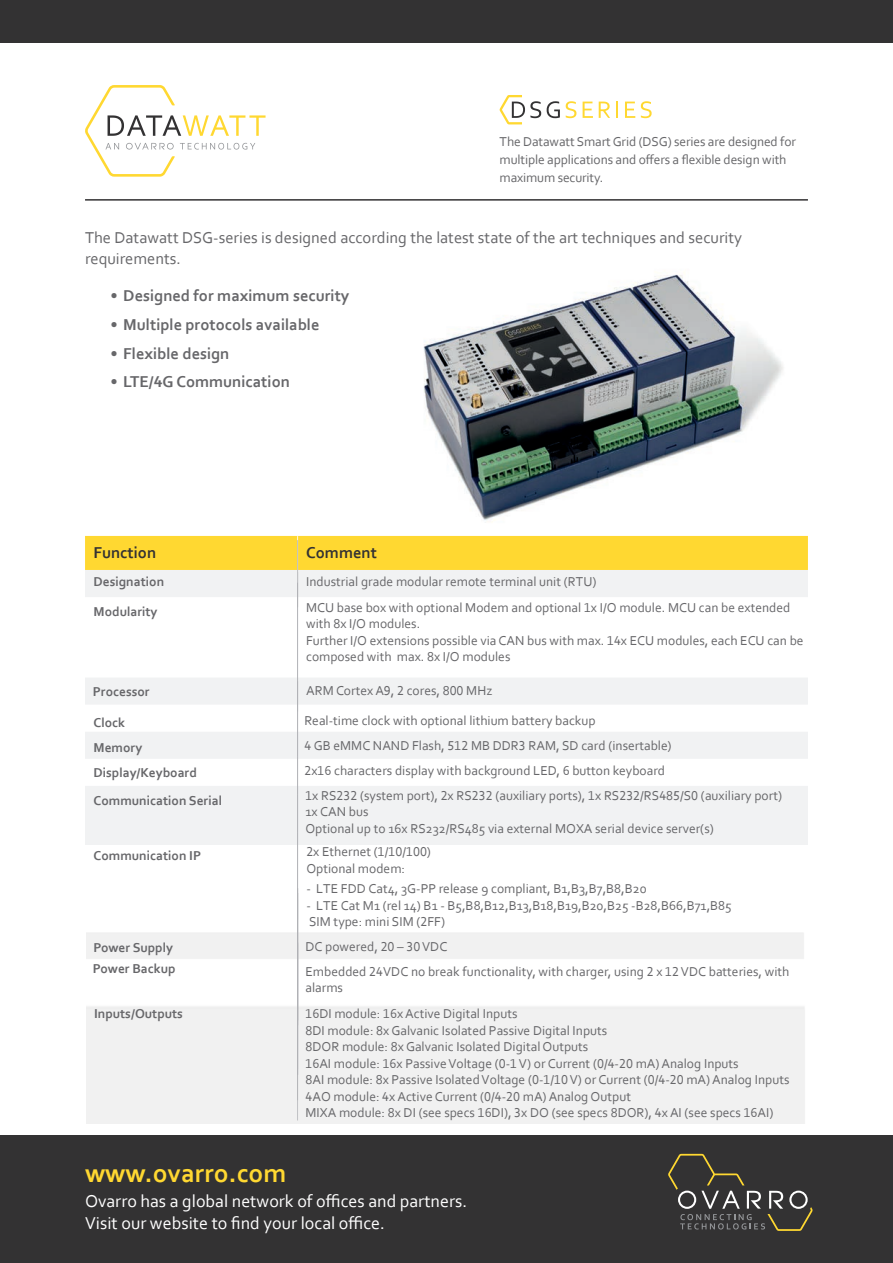
<style>
.page{position:relative;width:893px;height:1263px;background:#fff}
.page>*{position:absolute;margin:0;border:0;box-sizing:border-box;transform-origin:0 0}
.t1{font:700 27px "Corbel";color:#ffd831}
.t2{font:18px/21.6px "Corbel";color:#fff}
.t3{font:16.5px/21px "Corbel";color:#67676a}
.t4{font:700 16.5px "Corbel";color:#67676a}
.t5{font:700 16.5px "Corbel";color:#333233}
.t6{font:13.5px/16.5px "Corbel";color:#67676a}
.t7{font:700 13.5px/25.2px "Corbel";color:#67676a}
</style>
<div class="page">
<img style="left:423px;top:272px;width:360px;height:250px">
<hr style="left:85px;top:199px;width:723px;height:2px;background:#333233">
<svg style="left:85px;top:85px;width:181px;height:92px"></svg>
<svg style="left:500px;top:95px;width:41px;height:29px"></svg>
<svg style="left:547px;top:101px;width:13px;height:17px"></svg>
<svg style="left:566px;top:101px;width:10px;height:17px"></svg>
<svg style="left:583px;top:102px;width:10px;height:16px"></svg>
<svg style="left:599px;top:102px;width:11px;height:16px"></svg>
<svg style="left:616px;top:102px;width:2px;height:16px"></svg>
<svg style="left:625px;top:102px;width:10px;height:16px"></svg>
<svg style="left:641px;top:101px;width:11px;height:17px"></svg>
<div style="left:85px;top:536px;width:723px;height:34px;background:#ffd831"></div>
<svg style="left:85px;top:570px;width:723px;height:274px;fill:#f1f2f3"></svg>
<div style="left:0;top:0;width:893px;height:43px;background:#333233"></div>
<div style="left:0;top:1135px;width:893px;height:128px;background:#333233"></div>
<svg style="left:668px;top:1154px;width:144px;height:77px"></svg>
<hr style="left:297px;top:900px;width:2px;height:220px;background:#b0b1b5">
<hr style="left:297px;top:536px;width:1px;height:47px;background:#fff">
<hr style="left:296px;top:540px;width:3px;height:560px;background:#b0b1b5">
<p class="t6" style="left:500px;top:133px;width:298px;line-height:18px">The Datawatt Smart Grid (DSG) series are designed for multiple applications and offers a flexible design with maximum security.</p>
<p class="t3" style="left:85px;top:227px;width:658px">The Datawatt DSG-series is designed according the latest state of the art techniques and security requirements.</p>
<p class="t4" style="left:111px;top:285px;width:240px">• Designed for maximum security</p>
<p class="t4" style="left:111px;top:314px;width:211px">• Multiple protocols available</p>
<p class="t4" style="left:111px;top:343px;width:120px">• Flexible design</p>
<p class="t4" style="left:111px;top:372px;width:181px">• LTE/4G Communication</p>
<p class="t5" style="left:94px;top:542px;width:64px">Function</p>
<p class="t5" style="left:306px;top:542px;width:72px">Comment</p>
<p class="t7" style="left:94px;top:569px;width:72px">Designation</p>
<p class="t6" style="left:306px;top:573px;width:292px">Industrial grade modular remote terminal unit (RTU)</p>
<p class="t7" style="left:94px;top:599px;width:66px">Modularity</p>
<p class="t6" style="left:306px;top:598px;width:486px">MCU base box with optional Modem and optional 1x I/O module. MCU can be extended with 8x I/O modules.</p>
<p class="t6" style="left:306px;top:631px;width:499px">Further I/O extensions possible via CAN bus with max. 14x ECU modules, each ECU can be composed with max. 8x I/O modules</p>
<p class="t7" style="left:93px;top:678px;width:58px">Processor</p>
<p class="t6" style="left:306px;top:682px;width:188px">ARM Cortex A9, 2 cores, 800 MHz</p>
<p class="t7" style="left:94px;top:710px;width:105px">Clock<br>Memory<br>Display/Keyboard</p>
<p class="t6" style="left:305px;top:707px;width:368px;line-height:25.2px">Real-time clock with optional lithium battery backup<br>4 GB eMMC NAND Flash, 512 MB DDR3 RAM, SD card (insertable)<br>2x16 characters display with background LED, 6 button keyboard</p>
<p class="t7" style="left:94px;top:787px;width:130px">Communication Serial</p>
<p class="t6" style="left:305px;top:787px;width:478px">1x RS232 (system port), 2x RS232 (auxiliary ports), 1x RS232/RS485/S0 (auxiliary port)<br>1x CAN bus<br>Optional up to 16x RS232/RS485 via external MOXA serial device server(s)</p>
<p class="t7" style="left:94px;top:843px;width:109px">Communication IP</p>
<p class="t6" style="left:306px;top:843px;width:126px">2x Ethernet (1/10/100)<br>Optional modem:</p>
<p class="t6" style="left:306px;top:880px;width:342px">- LTE FDD Cat4, 3G-PP release 9 compliant, B1,B3,B7,B8,B20</p>
<p class="t6" style="left:306px;top:896px;width:427px">- LTE Cat M1 (rel 14) B1 - B5,B8,B12,B13,B18,B19,B20,B25 -B28,B66,B71,B85<br>SIM type: mini SIM (2FF)</p>
<p class="t7" style="left:93px;top:955px;width:84px">Power Backup</p>
<p class="t6" style="left:306px;top:963px;width:485px">Embedded 24VDC no break functionality, with charger, using 2 x 12 VDC batteries, with alarms</p>
<p class="t7" style="left:94px;top:934px;width:81px">Power Supply</p>
<p class="t6" style="left:306px;top:938px;width:143px">DC powered, 20 – 30 VDC</p>
<p class="t7" style="left:94px;top:1000px;width:90px">Inputs/Outputs</p>
<p class="t6" style="left:306px;top:1005px;width:485px">16DI module: 16x Active Digital Inputs<br>8DI module: 8x Galvanic Isolated Passive Digital Inputs<br>8DOR module: 8x Galvanic Isolated Digital Outputs<br>16AI module: 16x Passive Voltage (0-1 V) or Current (0/4-20 mA) Analog Inputs<br>8AI module: 8x Passive Isolated Voltage (0-1/10 V) or Current (0/4-20 mA) Analog Inputs 4AO module: 4x Active Current (0/4-20 mA)Analog Output<br>MIXA module: 8x DI (see specs 16DI), 3x DO (see specs 8DOR), 4x AI (see specs 16AI)</p>
<h1 class="t1" style="left:85px;top:1156px;width:203px">www.ovarro.com</h1>
<h2 class="t2" style="left:85px;top:1190px;width:384px">Ovarro has a global network of offices and partners.<br>Visit our website to find your local office.</h2>
</div>
